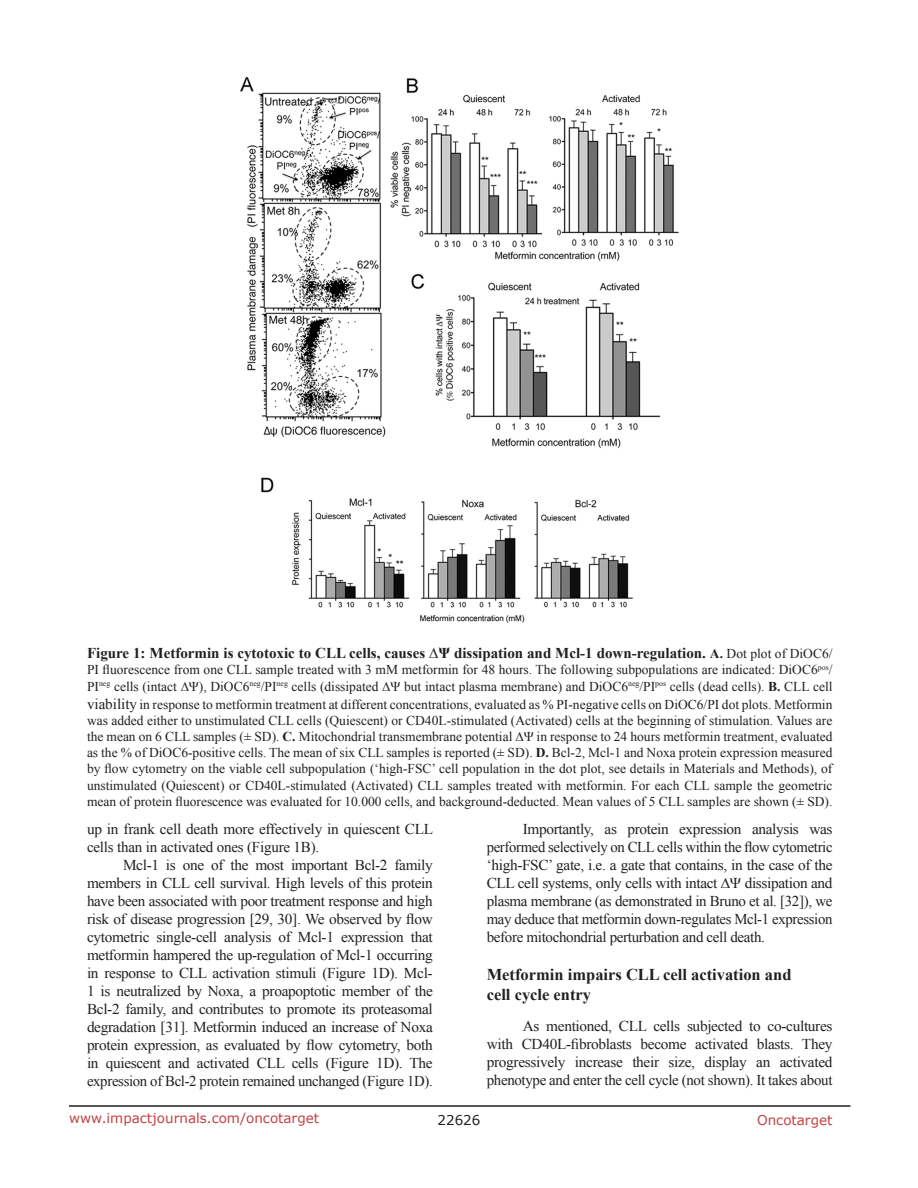
<style>
.page{position:relative;width:918px;height:1188px;background:#fff}
.page>*{position:absolute;margin:0;border:0;box-sizing:border-box;transform-origin:0 0}
.SubHeading{font:700 16.5px/19.8px "Times New Roman";color:#231f20}
.BodyText{font:15px/18px "Times New Roman";letter-spacing:-.02em;color:#231f20;text-align:justify}
.FigureText{font:700 15px "Times New Roman";color:#231f20}
.FigureText-2{font:13.5px/16.2px "Times New Roman";color:#231f20}
.t1{font:13.5px "Verdana";color:#c24141}
.t2{font:13.5px "Verdana";color:#231f20}
.s1{font-size:13.5px}
.s2{font-weight:400;font-size:13.5px}
.s3{font-weight:700}
.s4{font-size:15px}
</style>
<div class="page">
<hr style="left:69px;top:1105px;width:781px;height:2px;background:#231f20">
<img style="left:241px;top:77px;width:438px;height:546px">
<p class="FigureText" style="left:87px;top:643px;width:747px">Figure 1: Metformin is cytotoxic to CLL cells, causes ∆Ψ dissipation and Mcl-1 down-regulation. <span class="s1">A.</span> <span class="s2">Dot plot of DiOC6/</span></p>
<p class="FigureText-2" style="left:87px;top:662px;width:747px">PI fluorescence from one CLL sample treated with 3 mM metformin for 48 hours. The following subpopulations are indicated: DiOC6<sup>pos</sup>/<br>PI<sup>neg</sup> cells (intact ∆Ψ), DiOC6<sup>neg</sup>/PI<sup>neg</sup> cells (dissipated ∆Ψ but intact plasma membrane) and DiOC6<sup>neg</sup>/PI<sup>pos</sup> cells (dead cells). <span class="s3">B.</span> CLL cell</p>
<p class="FigureText-2" style="left:87px;top:696px;width:747px;text-align:justify"><span class="s4">viability</span> in response to metformin treatment at different concentrations, evaluated as % PI-negative cells on DiOC6/PI dot plots. Metformin was added either to unstimulated CLL cells (Quiescent) or CD40L-stimulated (Activated) cells at the beginning of stimulation. Values are the mean on 6 CLL samples (± SD). <span class="s3">C.</span> Mitochondrial transmembrane potential ∆Ψ in response to 24 hours metformin treatment, evaluated as the % of DiOC6-positive cells. The mean of six CLL samples is reported (± SD). <span class="s3">D.</span> Bcl-2, Mcl-1 and Noxa protein expression measured by flow cytometry on the viable cell subpopulation (‘high-FSC’ cell population in the dot plot, see details in Materials and Methods), of unstimulated (Quiescent) or CD40L-stimulated (Activated) CLL samples treated with metformin. For each CLL sample the geometric mean of protein fluorescence was evaluated for 10.000 cells, and background-deducted. Mean values of 5 CLL samples are shown (± SD).</p>
<p class="BodyText" style="left:87px;top:820px;width:348px">up in frank cell death more effectively in quiescent CLL cells than in activated ones (Figure 1B).</p>
<p class="BodyText" style="left:87px;top:856px;width:347px;text-indent:36px">Mcl-1 is one of the most important Bcl-2 family members in CLL cell survival. High levels of this protein have been associated with poor treatment response and high risk of disease progression [29, 30]. We observed by flow cytometric single-cell analysis of Mcl-1 expression that metformin hampered the up-regulation of Mcl-1 occurring in response to CLL activation stimuli (Figure 1D). Mcl-1 is neutralized by Noxa, a proapoptotic member of the Bcl-2 family, and contributes to promote its proteasomal degradation [31]. Metformin induced an increase of Noxa protein expression, as evaluated by flow cytometry, both in quiescent and activated CLL cells (Figure 1D). The expression of Bcl-2 protein remained unchanged (Figure 1D).</p>
<p class="BodyText" style="left:487px;top:820px;width:347px;text-indent:36px">Importantly, as protein expression analysis was performed selectively on CLL cells within the flow cytometric ‘high-FSC’ gate, i.e. a gate that contains, in the case of the CLL cell systems, only cells with intact ∆Ψ dissipation and plasma membrane (as demonstrated in Bruno et al. [32]), we may deduce that metformin down-regulates Mcl-1 expression before mitochondrial perturbation and cell death.</p>
<p class="SubHeading" style="left:487px;top:964px;width:306px">Metformin impairs CLL cell activation and cell cycle entry</p>
<p class="BodyText" style="left:487px;top:1017px;width:347px;text-indent:36px">As mentioned, CLL cells subjected to co-cultures with CD40L-fibroblasts become activated blasts. They progressively increase their size, display an activated phenotype and enter the cell cycle (not shown). It takes about</p>
<p class="t1" style="left:69px;top:1109px;width:252px">www.impactjournals.com/oncotarget</p>
<p class="t2" style="left:438px;top:1111px;width:44px">22626</p>
<p class="t1" style="left:757px;top:1111px;width:77px">Oncotarget</p>
</div>
